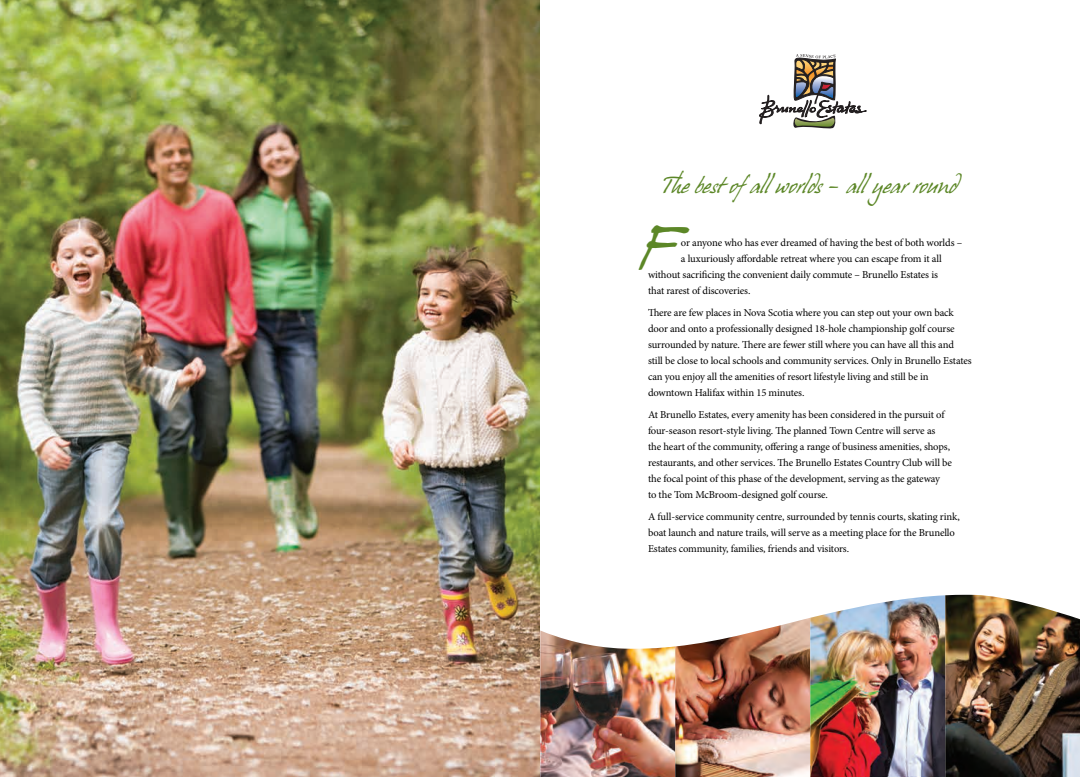
<style>
.page{position:relative;width:1080px;height:777px;background:#fff}
.page>*{position:absolute;margin:0;border:0;box-sizing:border-box;transform-origin:0 0}
.t1{font:60px "Hans Hand";color:#5c8727;scale:.75 1}
.t2{font:20px "Hans Hand";color:#5c8727}
.t3{font:10.6px/16px "Minion Pro";letter-spacing:-.01em;color:#010101}
</style>
<div class="page">
<svg style="left:759px;top:54px;width:107px;height:74px"></svg>
<img style="left:540px;top:630px;width:135px;height:146px">
<img style="left:675px;top:618px;width:135px;height:158px">
<img style="left:810px;top:594px;width:270px;height:182px">
<img style="left:0;top:0;width:540px;height:776px">
<h2 class="t2" style="left:663px;top:174px;width:295px">The best ofall worlds – all year round</h2>
<p class="t3" style="left:681px;top:234px;width:283px">or anyone who has ever dreamed of having the best of both worlds –</p>
<p class="t3" style="left:681px;top:250px;width:262px">a luxuriously affordable retreat where you can escape from it all</p>
<p class="t3" style="left:648px;top:266px;width:291px">without sacrificing the convenient daily commute – Brunello Estates is</p>
<p class="t3" style="left:648px;top:282px;width:104px">that rarest of discoveries.</p>
<p class="t3" style="left:648px;top:304px;width:325px">There are few places in Nova Scotia where you can step out your own back door and onto a professionally designed 18-hole championship golf course surrounded by nature. There are fewer still where you can have all this and<br>still be close to local schools and community services. Only in Brunello Estates can you enjoy all the amenities of resort lifestyle living and still be in downtown Halifax within 15 minutes.</p>
<p class="t3" style="left:648px;top:406px;width:306px">At Brunello Estates, every amenity has been considered in the pursuit of four-season resort-style living. The planned Town Centre will serve as<br>the heart of the community, offering a range of business amenities, shops, restaurants, and other services. The Brunello Estates Country Club will be the focal point of this phase of the development, serving as the gateway<br>to the Tom McBroom-designed golf course.</p>
<p class="t3" style="left:648px;top:508px;width:313px">A full-service community centre, surrounded by tennis courts, skating rink, boat launch and nature trails, will serve as a meeting place for the Brunello<br>Estates community, families, friends and visitors.</p>
<h1 class="t1" style="left:639px;top:214px;width:48px">F</h1>
</div>
